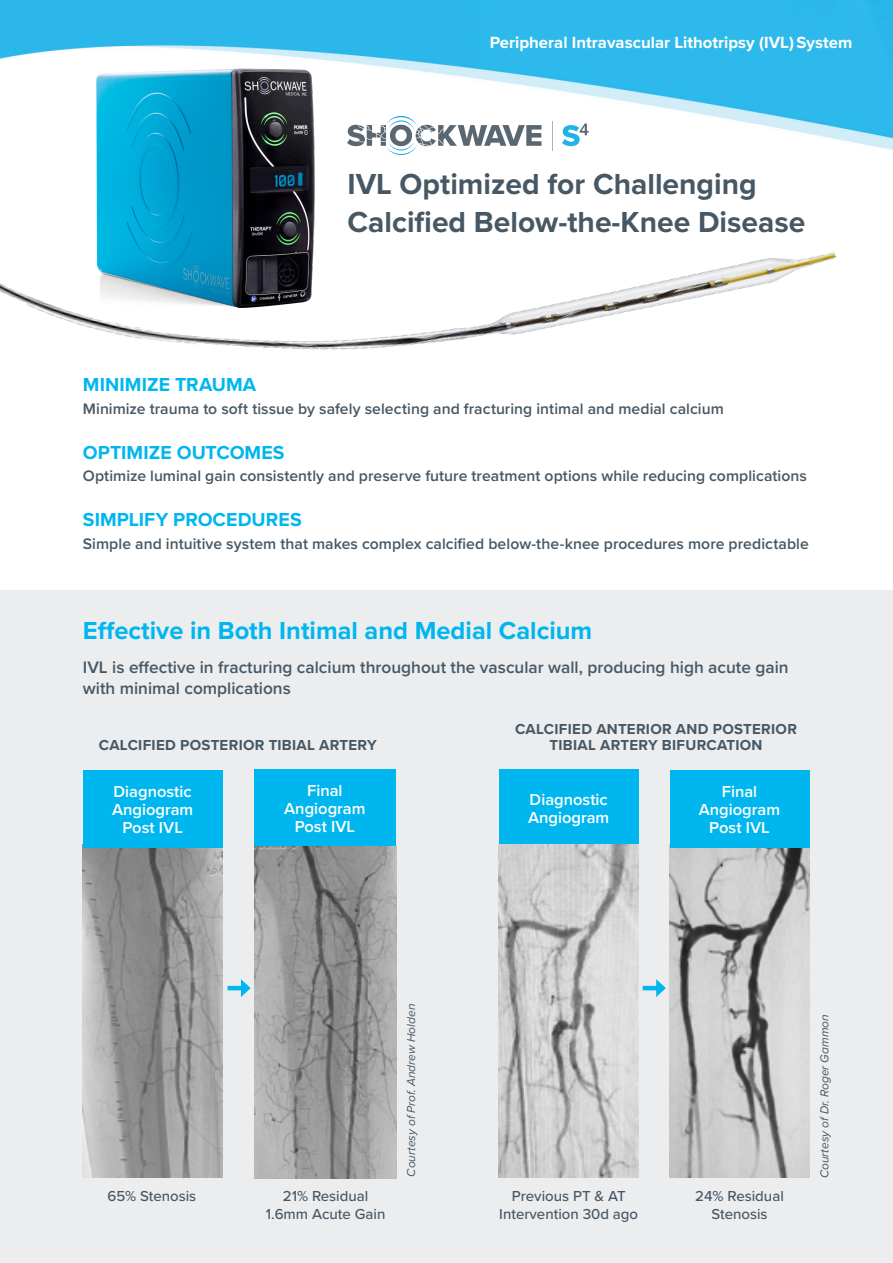
<style>
.page{position:relative;width:893px;height:1263px;background:#fff}
.page>*{position:absolute;margin:0;border:0;box-sizing:border-box;transform-origin:0 0}
.t1{font:700 30px/37.5px "Proxima Nova";color:#475865}
.t2{font:700 25.5px "Proxima Nova";color:#00b6ef}
.t3{font:700 19.5px "Proxima Nova";letter-spacing:.005em;color:#00b6ef}
.t4{font:600 17.25px/20.7px "Proxima Nova";color:#475865}
.t5{font:700 16.8px "Proxima Nova";color:#fff}
.t6{font:600 16.5px/18px "Proxima Nova";color:#fff;text-align:center}
.t7{font:600 15.75px "Proxima Nova";letter-spacing:.005em;color:#475865}
.t8{font:500 15px/18px "Proxima Nova";color:#475865;text-align:center}
.t9{font:700 15px/16.5px "Proxima Nova";letter-spacing:.02em;color:#475865;text-align:center}
.t10{font:italic 12px "Proxima Nova";color:#475865}
</style>
<div class="page">
<img style="left:0;top:0;width:893px;height:150px">
<div style="left:0;top:590px;width:893px;height:673px;background:#ebedef"></div>
<div style="left:499px;top:770px;width:139px;height:76px;background:#00b6ef"></div>
<div style="left:254px;top:770px;width:141px;height:76px;background:#00b6ef"></div>
<img style="left:83px;top:848px;width:139px;height:329px">
<img style="left:255px;top:846px;width:141px;height:332px">
<img style="left:499px;top:845px;width:139px;height:332px">
<img style="left:670px;top:848px;width:139px;height:329px">
<div style="left:670px;top:770px;width:139px;height:78px;background:#00b6ef"></div>
<div style="left:83px;top:770px;width:139px;height:78px;background:#00b6ef"></div>
<hr style="left:228px;top:986px;width:16px;height:4px;background:#00b6ef">
<svg style="left:241px;top:979px;width:10px;height:18px"></svg>
<hr style="left:643px;top:986px;width:16px;height:4px;background:#00b6ef">
<svg style="left:656px;top:979px;width:10px;height:18px"></svg>
<img style="left:0;top:155px;width:837px;height:195px">
<img style="left:91px;top:65px;width:226px;height:242px">
<img style="left:95px;top:69px;width:219px;height:239px">
<svg style="left:347px;top:116px;width:194px;height:39px"></svg>
<svg style="left:552px;top:122px;width:1px;height:29px"></svg>
<svg style="left:562px;top:124px;width:27px;height:22px"></svg>
<p class="t5" style="left:490px;top:32px;width:364px">Peripheral Intravascular Lithotripsy (IVL)System</p>
<p class="t1" style="left:347px;top:166px;width:459px">IVL Optimized for Challenging<br>Calcified Below-the-Knee Disease</p>
<p class="t3" style="left:83px;top:373px;width:175px">MINIMIZE TRAUMA</p>
<p class="t7" style="left:83px;top:399px;width:642px">Minimize trauma to soft tissue by safely selecting and fracturing intimal and medial calcium</p>
<p class="t3" style="left:83px;top:440px;width:203px">OPTIMIZE OUTCOMES</p>
<p class="t7" style="left:83px;top:466px;width:726px">Optimize luminal gain consistently and preserve future treatment options while reducing complications</p>
<p class="t3" style="left:83px;top:508px;width:220px">SIMPLIFY PROCEDURES</p>
<p class="t7" style="left:83px;top:534px;width:727px">Simple and intuitive system that makes complex calcified below-the-knee procedures more predictable</p>
<p class="t2" style="left:83px;top:615px;width:511px">Effective in Both Intimal and Medial Calcium</p>
<p class="t4" style="left:83px;top:657px;width:707px">IVL is effective in fracturing calcium throughout the vascular wall, producing high acute gain with minimal complications</p>
<p class="t9" style="left:99px;top:738px;width:279px">CALCIFIED POSTERIOR TIBIAL ARTERY</p>
<p class="t6" style="left:114px;top:783px;width:80px">Diagnostic</p>
<p class="t6" style="left:112px;top:801px;width:83px">Angiogram</p>
<p class="t6" style="left:122px;top:819px;width:62px">Post IVL</p>
<p class="t6" style="left:284px;top:782px;width:83px">Final<br>Angiogram</p>
<p class="t6" style="left:295px;top:818px;width:62px">Post IVL</p>
<p class="t9" style="left:515px;top:721px;width:283px">CALCIFIED ANTERIOR AND POSTERIOR<br>TIBIAL ARTERY BIFURCATION</p>
<p class="t6" style="left:530px;top:791px;width:80px">Diagnostic</p>
<p class="t6" style="left:528px;top:809px;width:83px">Angiogram</p>
<p class="t6" style="left:699px;top:783px;width:83px">Final<br>Angiogram<br>Post IVL</p>
<p class="t8" style="left:107px;top:1187px;width:90px">65% Stenosis</p>
<p class="t8" style="left:283px;top:1187px;width:87px">21% Residual</p>
<p class="t8" style="left:266px;top:1205px;width:121px">1.6mm Acute Gain</p>
<p class="t10" style="left:402px;top:1176px;width:174px;rotate:-90deg">Courtesy of Prof. Andrew Holden</p>
<p class="t10" style="left:815px;top:1178px;width:165px;rotate:-90deg">Courtesy of Dr. Roger Gammon</p>
<p class="t8" style="left:499px;top:1187px;width:140px">Previous PT &amp; AT<br>Intervention 30d ago</p>
<p class="t8" style="left:695px;top:1187px;width:90px">24% Residual<br>Stenosis</p>
</div>
